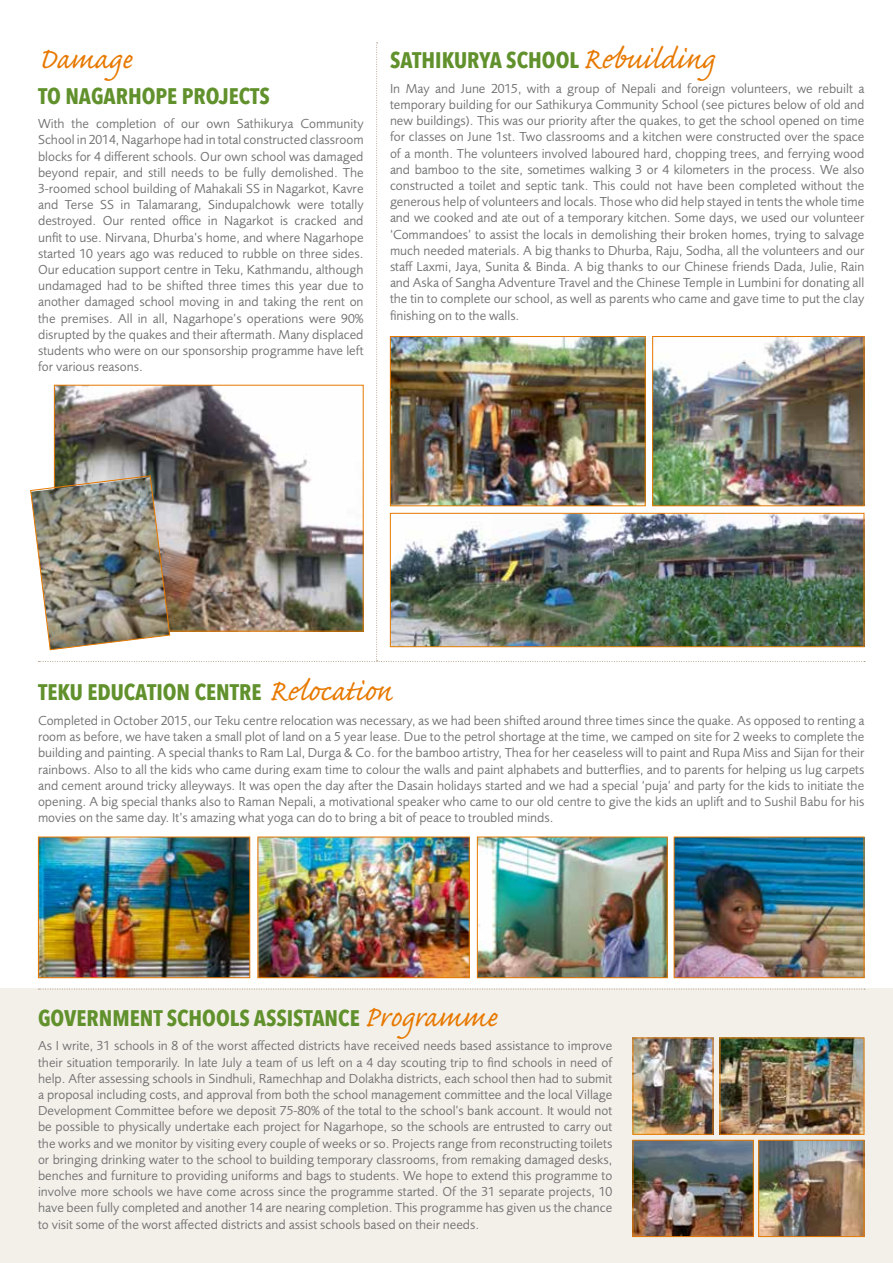
<style>
.page{position:relative;width:893px;height:1263px;background:#fff}
.page>*{position:absolute;margin:0;border:0;box-sizing:border-box;transform-origin:0 0}
.t1{font:37.5px "Caflisch Script Pro";color:#e77900}
.t2{font:700 22.5px "Avenir Next Condensed";color:#61912c}
.t3{font:13.5px/16.2px "Foundry Sans";color:#737272;text-align:justify}
.s1{font-family:"Caflisch Script Pro";font-weight:400;font-size:37.5px;color:#e77900}
</style>
<div class="page">
<div style="left:0;top:989px;width:893px;height:274px;background:#f3f0ea"></div>
<img style="left:40px;top:839px;width:208px;height:137px">
<div style="left:38px;top:837px;width:212px;height:141px;border:1px solid #e77900"></div>
<img style="left:260px;top:839px;width:208px;height:137px">
<div style="left:258px;top:837px;width:212px;height:141px;border:1px solid #e77900"></div>
<img style="left:479px;top:839px;width:187px;height:137px">
<div style="left:477px;top:837px;width:191px;height:141px;border:1px solid #e77900"></div>
<img style="left:635px;top:1039px;width:76px;height:94px">
<div style="left:633px;top:1037px;width:80px;height:98px;border:1px solid #e77900"></div>
<img style="left:635px;top:1142px;width:117px;height:93px">
<div style="left:633px;top:1140px;width:121px;height:97px;border:1px solid #e77900"></div>
<img style="left:721px;top:1039px;width:141px;height:94px">
<div style="left:719px;top:1037px;width:145px;height:98px;border:1px solid #e77900"></div>
<img style="left:760px;top:1142px;width:102px;height:93px">
<div style="left:758px;top:1140px;width:106px;height:97px;border:1px solid #e77900"></div>
<img style="left:676px;top:839px;width:186px;height:137px">
<div style="left:674px;top:837px;width:190px;height:141px;border:1px solid #e77900"></div>
<svg style="left:38px;top:989px;width:827px;height:1px"></svg>
<img style="left:30px;top:43px;width:835px;height:619px">
<h1 class="t1" style="left:38px;top:40px;width:96px">Damage</h1>
<h2 class="t2" style="left:38px;top:82px;width:233px">TO NAGARHOPE PROJECTS</h2>
<p class="t3" style="left:38px;top:116px;width:327px">With the completion of our own Sathikurya Community School in 2014, Nagarhope had in total constructed classroom blocks for 4 different schools. Our own school was damaged beyond repair, and still needs to be fully demolished. The 3-roomed school building of Mahakali SS in Nagarkot, Kavre and Terse SS in Talamarang, Sindupalchowk were totally destroyed. Our rented office in Nagarkot is cracked and unfit to use. Nirvana, Dhurba’s home, and where Nagarhope started 10 years ago was reduced to rubble on three sides.<br>Our education support centre in Teku, Kathmandu, although undamaged had to be shifted three times this year due to another damaged school moving in and taking the rent on the premises. All in all, Nagarhope’s operations were 90% disrupted by the quakes and their aftermath. Many displaced students who were on our sponsorship programme have left for various reasons.</p>
<h2 class="t2" style="left:390px;top:46px;width:326px">SATHIKURYA SCHOOL <span class="s1">Rebuilding</span></h2>
<p class="t3" style="left:390px;top:80px;width:476px">In May and June 2015, with a group of Nepali and foreign volunteers, we rebuilt a temporary building for our Sathikurya Community School (see pictures below of old and new buildings). This was our priority after the quakes, to get the school opened on time for classes on June 1st. Two classrooms and a kitchen were constructed over the space of a month. The volunteers involved laboured hard, chopping trees, and ferrying wood and bamboo to the site, sometimes walking 3 or 4 kilometers in the process. We also constructed a toilet and septic tank. This could not have been completed without the generous help of volunteers and locals. Those who did help stayed in tents the whole time and we cooked and ate out of a temporary kitchen. Some days, we used our volunteer ‘Commandoes’ to assist the locals in demolishing their broken homes, trying to salvage much needed materials. A big thanks to Dhurba, Raju, Sodha, all the volunteers and our staff Laxmi, Jaya, Sunita &amp; Binda. A big thanks to our Chinese friends Dada, Julie, Rain and Aska of Sangha Adventure Travel and the Chinese Temple in Lumbini for donating all the tin to complete our school, as well as parents who came and gave time to put the clay finishing on to the walls.</p>
<h2 class="t2" style="left:38px;top:678px;width:356px">TEKU EDUCATION CENTRE <span class="s1">Relocation</span></h2>
<p class="t3" style="left:38px;top:713px;width:828px">Completed in October 2015, our Teku centre relocation was necessary, as we had been shifted around three times since the quake. As opposed to renting a room as before, we have taken a small plot of land on a 5 year lease. Due to the petrol shortage at the time, we camped on site for 2 weeks to complete the building and painting. A special thanks to Ram Lal, Durga &amp; Co. for the bamboo artistry, Thea for her ceaseless will to paint and Rupa Miss and Sijan for their rainbows. Also to all the kids who came during exam time to colour the walls and paint alphabets and butterflies, and to parents for helping us lug carpets and cement around tricky alleyways. It was open the day after the Dasain holidays started and we had a special ‘puja’ and party for the kids to initiate the opening. A big special thanks also to Raman Nepali, a motivational speaker who came to our old centre to give the kids an uplift and to Sushil Babu for his movies on the same day. It’s amazing what yoga can do to bring a bit of peace to troubled minds.</p>
<h2 class="t2" style="left:38px;top:1004px;width:461px">GOVERNMENT SCHOOLS ASSISTANCE <span class="s1">Programme</span></h2>
<p class="t3" style="left:38px;top:1038px;width:576px">As I write, 31 schools in 8 of the worst affected districts have received needs based assistance to improve their situation temporarily. In late July a team of us left on a 4 day scouting trip to find schools in need of help. After assessing schools in Sindhuli, Ramechhap and Dolakha districts, each school then had to submit a proposal including costs, and approval from both the school management committee and the local Village Development Committee before we deposit 75-80% of the total to the school’s bank account. It would not be possible to physically undertake each project for Nagarhope, so the schools are entrusted to carry out the works and we monitor by visiting every couple of weeks or so. Projects range from reconstructing toilets or bringing drinking water to the school to building temporary classrooms, from remaking damaged desks, benches and furniture to providing uniforms and bags to students. We hope to extend this programme to involve more schools we have come across since the programme started. Of the 31 separate projects, 10 have been fully completed and another 14 are nearing completion. This programme has given us the chance to visit some of the worst affected districts and assist schools based on their needs.</p>
</div>
